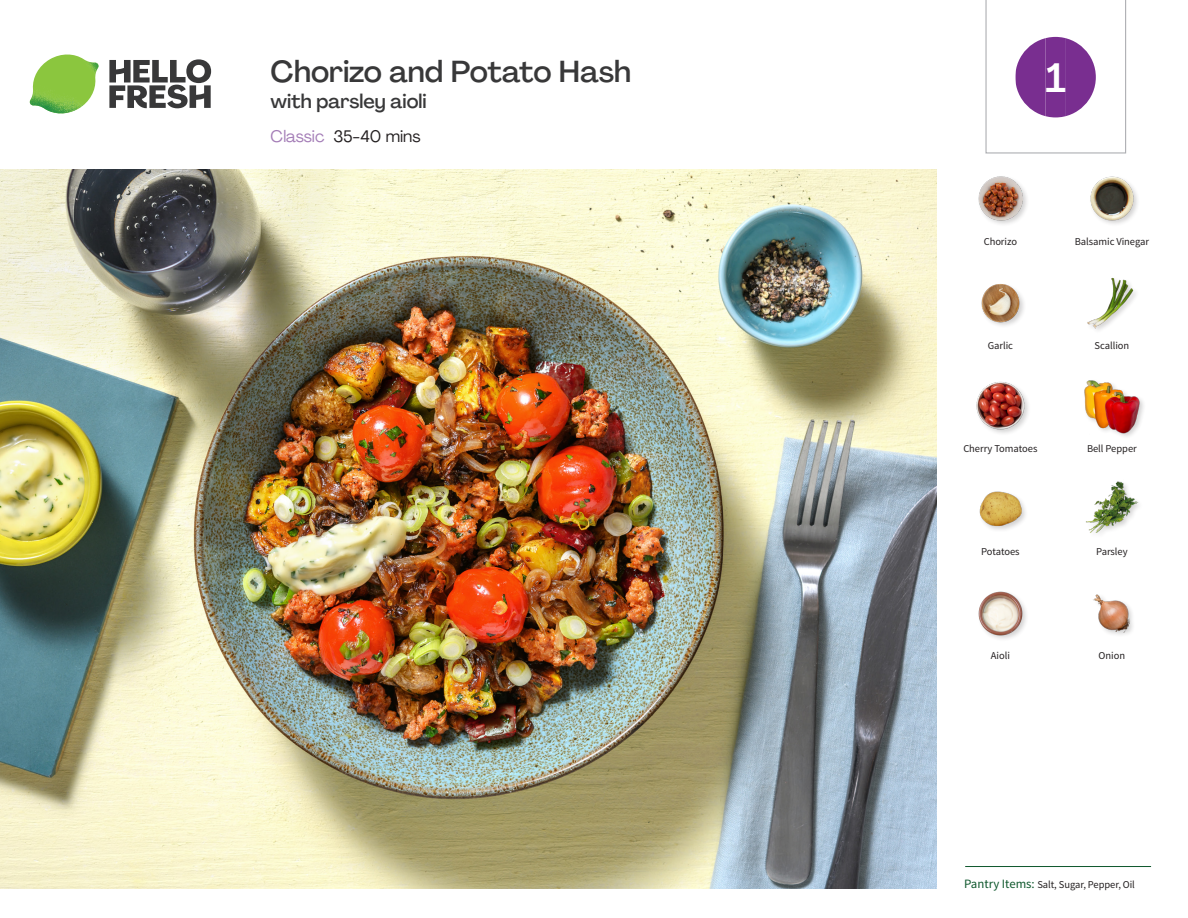
<style>
.page{position:relative;width:1188px;height:918px;background:#fff}
.page>*{position:absolute;margin:0;border:0;box-sizing:border-box;transform-origin:0 0}
._24_Recipe_Nr_Bag{font:500 40.5px "Agrandir";color:#fff}
._15_Titel_UK{font:500 30px "Agrandir";letter-spacing:-.005em;color:#383839}
._15_Titel_UK-2{font:500 19.5px "Agrandir";color:#383839}
._02_Box_Type{font:16.5px "Agrandir";color:#231f20}
._18_FRONT_ingredient{font:10.5px "Source Sans Pro";letter-spacing:-.005em;color:#231f20}
.t1{font:10.5px "Source Sans Variable";letter-spacing:-.005em;color:#231f20}
.s1{color:#a47db7}
.s2{font-family:"Source Sans Pro";font-size:12.75px;color:#0e572c}
</style>
<div class="page">
<svg style="left:109px;top:59px;width:102px;height:49px"></svg>
<img style="left:30px;top:55px;width:69px;height:59px">
<img style="left:0;top:170px;width:936px;height:718px">
<hr style="left:965px;top:866px;width:186px;height:1px;background:#0e572c">
<img style="left:1090px;top:176px;width:48px;height:48px">
<img style="left:981px;top:284px;width:43px;height:42px">
<div style="left:976px;top:381px;width:55px;height:55px;background:#231f20;opacity:.2"></div>
<img style="left:977px;top:382px;width:47px;height:47px">
<img style="left:1087px;top:277px;width:49px;height:53px">
<img style="left:979px;top:491px;width:47px;height:39px">
<div style="left:1083px;top:379px;width:63px;height:61px;background:#231f20;opacity:.2"></div>
<img style="left:1083px;top:379px;width:58px;height:55px">
<img style="left:978px;top:591px;width:48px;height:48px">
<img style="left:1086px;top:481px;width:53px;height:52px">
<img style="left:978px;top:176px;width:49px;height:48px">
<img style="left:1093px;top:594px;width:40px;height:41px">
<svg style="left:985px;top:0;width:141px;height:154px"></svg>
<p class="_15_Titel_UK" style="left:271px;top:53px;width:362px">Chorizo and Potato Hash</p>
<p class="_15_Titel_UK-2" style="left:271px;top:89px;width:158px">with parsley aioli</p>
<p class="_02_Box_Type" style="left:271px;top:126px;width:151px"><span class="s1">Classic</span> 35-40 mins</p>
<p class="_24_Recipe_Nr_Bag" style="left:1046px;top:53px;width:22px">1</p>
<p class="_18_FRONT_ingredient" style="left:984px;top:235px;width:35px">Chorizo</p>
<p class="_18_FRONT_ingredient" style="left:1075px;top:235px;width:76px">Balsamic Vinegar</p>
<p class="_18_FRONT_ingredient" style="left:988px;top:339px;width:27px">Garlic</p>
<p class="_18_FRONT_ingredient" style="left:1095px;top:339px;width:36px">Scallion</p>
<p class="_18_FRONT_ingredient" style="left:963px;top:442px;width:76px">Cherry Tomatoes</p>
<p class="_18_FRONT_ingredient" style="left:1087px;top:442px;width:51px">Bell Pepper</p>
<p class="_18_FRONT_ingredient" style="left:981px;top:545px;width:40px">Potatoes</p>
<p class="_18_FRONT_ingredient" style="left:1096px;top:545px;width:33px">Parsley</p>
<p class="_18_FRONT_ingredient" style="left:991px;top:649px;width:21px">Aioli</p>
<p class="_18_FRONT_ingredient" style="left:1099px;top:649px;width:28px">Onion</p>
<p class="t1" style="left:964px;top:878px;width:172px"><span class="s2">Pantry Items:</span> Salt, Sugar, Pepper, Oil</p>
</div>
